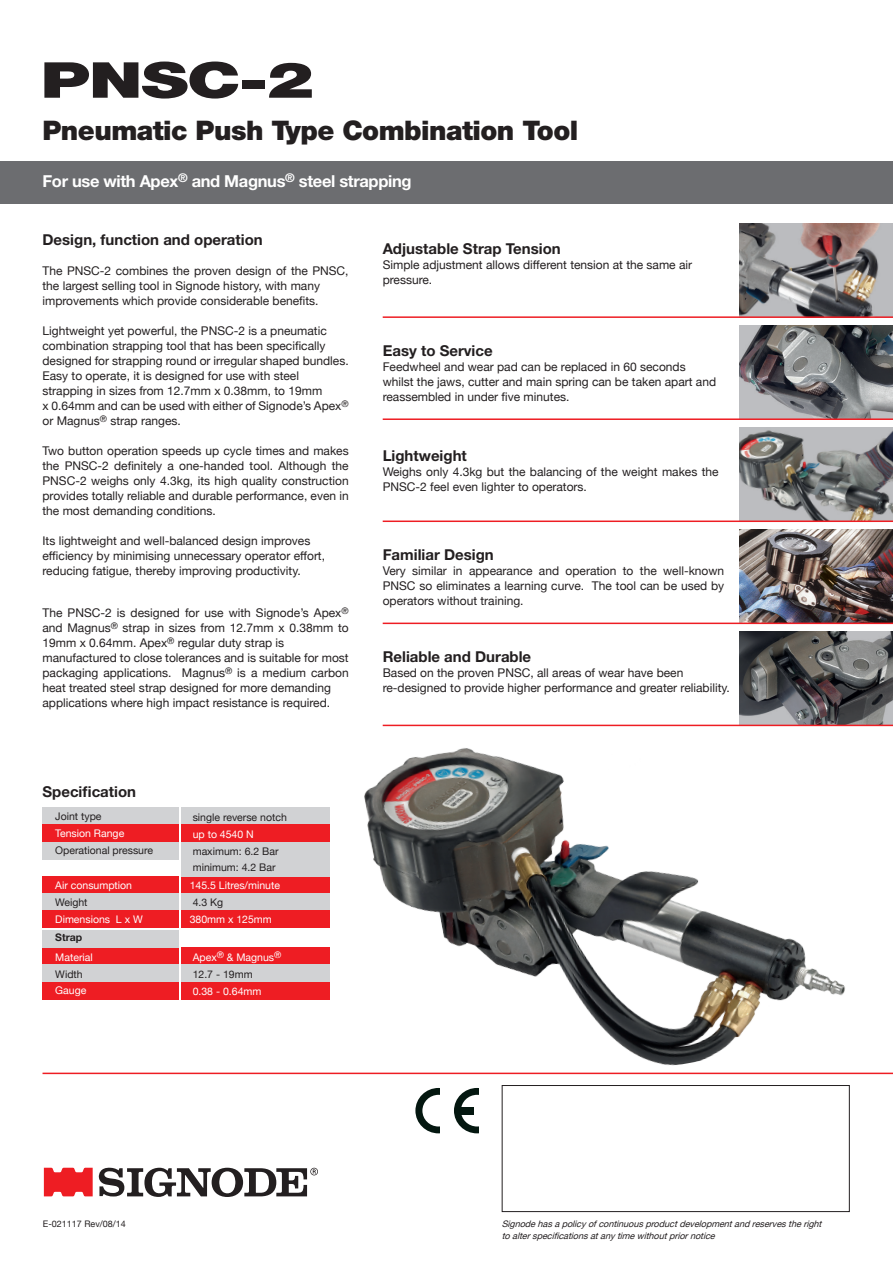
<style>
.page{position:relative;width:893px;height:1263px;background:#fff}
.page>*{position:absolute;margin:0;border:0;box-sizing:border-box;transform-origin:0 0}
.t1{font:900 49.5px "Helvetica Neue LT Std";color:#231f20;scale:1.43 1}
.t2{font:900 27px "Helvetica Neue LT Std";letter-spacing:-.02em;color:#231f20}
.t3{font:700 16.5px "Helvetica Neue LT Std";letter-spacing:-.02em;color:#fff}
.t4{font:700 15px "Helvetica Neue LT Std";color:#231f20}
.t5{font:12px/15px "Helvetica Neue";color:#231f20}
.t6{font:10.5px "Helvetica Neue";color:#fff}
.t7{font:10.5px "Helvetica Neue";color:#231f20}
.t8{font:700 10.5px "Helvetica Neue LT Std";color:#231f20}
.t9{font:italic 9px "Helvetica Neue";color:#231f20}
.t10{font:9px "Helvetica Neue";color:#231f20}
</style>
<div class="page">
<div style="left:0;top:162px;width:893px;height:42px;background:#6c6d70"></div>
<hr style="left:43px;top:1072px;width:850px;height:2px;background:#ee1d23">
<div style="left:43px;top:948px;width:136px;height:17px;background:#ee1d23"></div>
<div style="left:181px;top:948px;width:149px;height:17px;background:#ee1d23"></div>
<div style="left:43px;top:965px;width:136px;height:17px;background:#d1d2d4"></div>
<div style="left:43px;top:982px;width:136px;height:17px;background:#ee1d23"></div>
<div style="left:181px;top:965px;width:149px;height:17px;background:#d1d2d4"></div>
<div style="left:181px;top:982px;width:149px;height:17px;background:#ee1d23"></div>
<div style="left:43px;top:931px;width:136px;height:17px;background:#d1d2d4"></div>
<div style="left:43px;top:808px;width:136px;height:17px;background:#d1d2d4"></div>
<div style="left:181px;top:808px;width:149px;height:17px;background:#d1d2d4"></div>
<div style="left:43px;top:825px;width:136px;height:17px;background:#ee1d23"></div>
<div style="left:181px;top:825px;width:149px;height:17px;background:#ee1d23"></div>
<div style="left:43px;top:842px;width:136px;height:17px;background:#d1d2d4"></div>
<div style="left:43px;top:876px;width:136px;height:17px;background:#ee1d23"></div>
<div style="left:181px;top:842px;width:149px;height:17px;background:#d1d2d4"></div>
<div style="left:181px;top:876px;width:149px;height:17px;background:#ee1d23"></div>
<div style="left:43px;top:893px;width:136px;height:17px;background:#d1d2d4"></div>
<div style="left:43px;top:910px;width:136px;height:17px;background:#ee1d23"></div>
<div style="left:181px;top:893px;width:149px;height:17px;background:#d1d2d4"></div>
<div style="left:181px;top:910px;width:149px;height:17px;background:#ee1d23"></div>
<div style="left:181px;top:859px;width:149px;height:17px;background:#d1d2d4"></div>
<img style="left:351px;top:724px;width:507px;height:388px">
<img style="left:739px;top:224px;width:154px;height:92px">
<hr style="left:383px;top:316px;width:510px;height:2px;background:#ee1d23">
<img style="left:739px;top:530px;width:154px;height:93px">
<hr style="left:383px;top:623px;width:510px;height:1px;background:#ee1d23">
<img style="left:739px;top:326px;width:154px;height:92px">
<hr style="left:383px;top:418px;width:510px;height:2px;background:#ee1d23">
<img style="left:739px;top:428px;width:154px;height:92px">
<hr style="left:383px;top:520px;width:510px;height:2px;background:#ee1d23">
<img style="left:739px;top:632px;width:154px;height:93px">
<hr style="left:383px;top:725px;width:510px;height:1px;background:#ee1d23">
<div style="left:502px;top:1085px;width:348px;height:127px;border:1px solid #231f20"></div>
<svg style="left:44px;top:1168px;width:49px;height:28px"></svg>
<svg style="left:99px;top:1167px;width:219px;height:30px"></svg>
<div style="left:415px;top:1088px;width:47px;height:45px;background:#041710;border-radius:50%"></div>
<div style="left:440px;top:1086px;width:22px;height:49px;background:#fff"></div>
<div style="left:422px;top:1095px;width:33px;height:31px;background:#fff;border-radius:50%"></div>
<hr style="left:479px;top:1086px;width:1px;height:49px;background:#fff">
<svg style="left:454px;top:1088px;width:25px;height:45px"></svg>
<div style="left:457px;top:1107px;width:17px;height:7px;background:#041710"></div>
<p class="t1" style="left:40px;top:51px;width:193px">PNSC-2</p>
<p class="t2" style="left:43px;top:115px;width:537px">Pneumatic Push Type Combination Tool</p>
<p class="t3" style="left:43px;top:171px;width:371px">For use with Apex<sup>®</sup> and Magnus<sup>®</sup> steel strapping</p>
<p class="t4" style="left:43px;top:230px;width:222px">Design, function and operation</p>
<p class="t5" style="left:43px;top:264px;width:308px">The PNSC-2 combines the proven design of the PNSC, the largest selling tool in Signode history, with many</p>
<p class="t5" style="left:43px;top:294px;width:278px">improvements which provide considerable benefits.</p>
<p class="t5" style="left:43px;top:324px;width:286px">Lightweight yet powerful, the PNSC-2 is a pneumatic</p>
<p class="t5" style="left:43px;top:339px;width:284px">combination strapping tool that has been specifically</p>
<p class="t5" style="left:43px;top:354px;width:308px">designed for strapping round or irregular shaped bundles.<br>Easy to operate, it is designed for use with steel</p>
<p class="t5" style="left:43px;top:384px;width:281px">strapping in sizes from 12.7mm x 0.38mm, to 19mm</p>
<p class="t5" style="left:43px;top:399px;width:308px">x 0.64mm and can be used with either of Signode’s Apex<sup>® </sup>or Magnus<sup>®</sup> strap ranges.</p>
<p class="t5" style="left:43px;top:444px;width:308px;text-align:justify">Two button operation speeds up cycle times and makes the PNSC-2 definitely a one-handed tool. Although the PNSC-2 weighs only 4.3kg, its high quality construction provides totally reliable and durable performance, even in the most demanding conditions.</p>
<p class="t5" style="left:43px;top:534px;width:269px">Its lightweight and well-balanced design improves</p>
<p class="t5" style="left:43px;top:549px;width:284px">efficiency by minimising unnecessary operator effort,</p>
<p class="t5" style="left:43px;top:564px;width:260px">reducing fatigue, thereby improving productivity.</p>
<p class="t5" style="left:43px;top:605px;width:308px;text-align:justify">The PNSC-2 is designed for use with Signode’s Apex<sup>® </sup>and Magnus<sup>®</sup> strap in sizes from 12.7mm x 0.38mm to 19mm x 0.64mm. Apex<sup>®</sup> regular duty strap is</p>
<p class="t5" style="left:43px;top:650px;width:308px;text-align:justify">manufactured to close tolerances and is suitable for most packaging applications. Magnus<sup>®</sup> is a medium carbon heat treated steel strap designed for more demanding</p>
<p class="t5" style="left:43px;top:695px;width:289px">applications where high impact resistance is required.</p>
<p class="t4" style="left:43px;top:783px;width:95px">Specification</p>
<p class="t7" style="left:55px;top:809px;width:48px">Joint type</p>
<p class="t7" style="left:193px;top:809px;width:96px">single reverse notch</p>
<p class="t6" style="left:55px;top:826px;width:71px">Tension Range</p>
<p class="t6" style="left:193px;top:826px;width:63px">up to 4540 N</p>
<p class="t7" style="left:55px;top:843px;width:99px">Operational pressure</p>
<p class="t7" style="left:193px;top:843px;width:87px">maximum: 6.2 Bar</p>
<p class="t6" style="left:55px;top:877px;width:78px">Air consumption</p>
<p class="t6" style="left:190px;top:877px;width:92px">145.5 Litres/minute</p>
<p class="t7" style="left:55px;top:894px;width:34px">Weight</p>
<p class="t7" style="left:193px;top:894px;width:32px">4.3 Kg</p>
<p class="t6" style="left:55px;top:911px;width:89px">Dimensions L x W</p>
<p class="t6" style="left:190px;top:911px;width:84px">380mm x 125mm</p>
<p class="t7" style="left:193px;top:859px;width:84px">minimum: 4.2 Bar</p>
<p class="t8" style="left:55px;top:931px;width:29px">Strap</p>
<p class="t6" style="left:55px;top:949px;width:39px">Material</p>
<p class="t6" style="left:193px;top:949px;width:90px">Apex<sup>®</sup> &amp; Magnus<sup>®</sup></p>
<p class="t7" style="left:55px;top:966px;width:29px">Width</p>
<p class="t7" style="left:193px;top:966px;width:61px">12.7 - 19mm</p>
<p class="t6" style="left:55px;top:983px;width:33px">Gauge</p>
<p class="t6" style="left:193px;top:983px;width:70px">0.38 - 0.64mm</p>
<p class="t4" style="left:383px;top:239px;width:180px">Adjustable Strap Tension</p>
<p class="t5" style="left:383px;top:258px;width:311px">Simple adjustment allows different tension at the same air pressure.</p>
<p class="t4" style="left:383px;top:341px;width:112px">Easy to Service</p>
<p class="t5" style="left:383px;top:360px;width:335px">Feedwheel and wear pad can be replaced in 60 seconds whilst the jaws, cutter and main spring can be taken apart and reassembled in under five minutes.</p>
<p class="t4" style="left:383px;top:447px;width:86px">Lightweight</p>
<p class="t5" style="left:383px;top:465px;width:337px">Weighs only 4.3kg but the balancing of the weight makes the<br>PNSC-2 feel even lighter to operators.</p>
<p class="t4" style="left:383px;top:545px;width:113px">Familiar Design</p>
<p class="t5" style="left:383px;top:564px;width:343px;text-align:justify">Very similar in appearance and operation to the well-known PNSC so eliminates a learning curve. The tool can be used by operators without training.</p>
<p class="t4" style="left:383px;top:647px;width:150px">Reliable and Durable</p>
<p class="t5" style="left:383px;top:666px;width:302px">Based on the proven PNSC, all areas of wear have been</p>
<p class="t5" style="left:383px;top:681px;width:349px">re-designed to provide higher performance and greater reliability.</p>
<p class="t10" style="left:43px;top:1217px;width:85px">E-021117 Rev/08/14</p>
<p class="t9" style="left:502px;top:1217px;width:325px">Signodehasapolicyofcontinuousproductdevelopmentandreservestheright</p>
<p class="t9" style="left:502px;top:1229px;width:218px">toalterspecificationsatanytimewithoutpriornotice</p>
</div>
